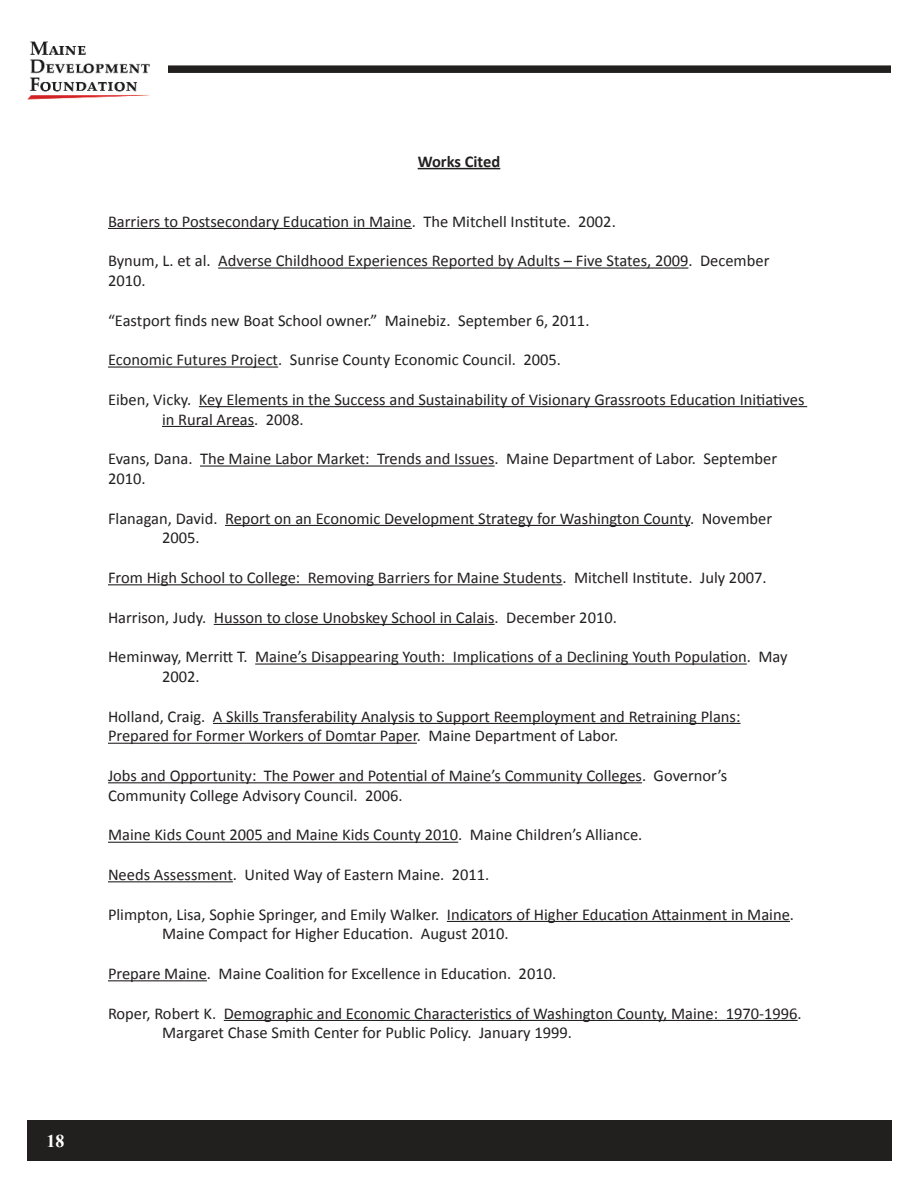
<style>
.page{position:relative;width:918px;height:1188px;background:#fff}
.page>*{position:absolute;margin:0;border:0;box-sizing:border-box;transform-origin:0 0}
.t1{font:700 18px "Times New Roman";color:#fff}
.t2{font:16.5px/19.8px "Calibri";color:#221f1f}
.t3{font:700 16.5px "Calibri";color:#221f1f}
</style>
<div class="page">
<img style="left:27px;top:41px;width:123px;height:59px">
<div style="left:168px;top:65px;width:723px;height:8px;background:#221f1f"></div>
<div style="left:27px;top:1120px;width:864px;height:41px;background:#221f1f"></div>
<hr style="left:418px;top:168px;width:82px;height:1px;background:#221f1f">
<hr style="left:108px;top:228px;width:304px;height:1px;background:#221f1f">
<hr style="left:218px;top:268px;width:470px;height:1px;background:#221f1f">
<hr style="left:108px;top:367px;width:170px;height:1px;background:#221f1f">
<hr style="left:199px;top:406px;width:608px;height:1px;background:#221f1f">
<hr style="left:162px;top:426px;width:92px;height:1px;background:#221f1f">
<hr style="left:200px;top:466px;width:295px;height:1px;background:#221f1f">
<hr style="left:225px;top:525px;width:465px;height:1px;background:#221f1f">
<hr style="left:108px;top:584px;width:454px;height:1px;background:#221f1f">
<hr style="left:214px;top:624px;width:281px;height:1px;background:#221f1f">
<hr style="left:255px;top:664px;width:492px;height:1px;background:#221f1f">
<hr style="left:213px;top:723px;width:528px;height:1px;background:#221f1f">
<hr style="left:108px;top:743px;width:309px;height:1px;background:#221f1f">
<hr style="left:108px;top:782px;width:534px;height:1px;background:#221f1f">
<hr style="left:108px;top:842px;width:350px;height:1px;background:#221f1f">
<hr style="left:108px;top:881px;width:125px;height:1px;background:#221f1f">
<hr style="left:447px;top:921px;width:343px;height:1px;background:#221f1f">
<hr style="left:108px;top:980px;width:99px;height:1px;background:#221f1f">
<hr style="left:224px;top:1020px;width:574px;height:1px;background:#221f1f">
<p class="t1" style="left:46px;top:1135px;width:19px">18</p>
<p class="t3" style="left:418px;top:151px;width:84px">Works Cited</p>
<p class="t2" style="left:108px;top:210px;width:509px">Barriers to Postsecondary Education in Maine. The Mitchell Institute. 2002.</p>
<p class="t2" style="left:108px;top:250px;width:663px">Bynum, L. et al. Adverse Childhood Experiences Reported by Adults – Five States, 2009. December<br>2010.</p>
<p class="t2" style="left:108px;top:309px;width:483px">“Eastport finds new Boat School owner.” Mainebiz. September 6, 2011.</p>
<p class="t2" style="left:108px;top:349px;width:455px">Economic Futures Project. Sunrise County Economic Council. 2005.</p>
<p class="t2" style="left:162px;top:389px;width:644px;text-indent:-54px">Eiben, Vicky. Key Elements in the Success and Sustainability of Visionary Grassroots Education Initiatives in Rural Areas. 2008.</p>
<p class="t2" style="left:108px;top:448px;width:671px">Evans, Dana. The Maine Labor Market: Trends and Issues. Maine Department of Labor. September<br>2010.</p>
<p class="t2" style="left:162px;top:507px;width:612px;text-indent:-54px">Flanagan, David. Report on an Economic Development Strategy for Washington County. November<br>2005.</p>
<p class="t2" style="left:108px;top:567px;width:660px">From High School to College: Removing Barriers for Maine Students. Mitchell Institute. July 2007.</p>
<p class="t2" style="left:108px;top:606px;width:510px">Harrison, Judy. Husson to close Unobskey School in Calais. December 2010.</p>
<p class="t2" style="left:162px;top:646px;width:627px;text-indent:-54px">Heminway, Merritt T. Maine’s Disappearing Youth: Implications of a Declining Youth Population. May<br>2002.</p>
<p class="t2" style="left:108px;top:705px;width:634px">Holland, Craig. A Skills Transferability Analysis to Support Reemployment and Retraining Plans:<br>Prepared for Former Workers of Domtar Paper. Maine Department of Labor.</p>
<p class="t2" style="left:108px;top:765px;width:621px">Jobs and Opportunity: The Power and Potential of Maine’s Community Colleges. Governor’s<br>Community College Advisory Council. 2006.</p>
<p class="t2" style="left:108px;top:824px;width:536px">Maine Kids Count 2005 and Maine Kids County 2010. Maine Children’s Alliance.</p>
<p class="t2" style="left:108px;top:864px;width:383px">Needs Assessment. United Way of Eastern Maine. 2011.</p>
<p class="t2" style="left:162px;top:903px;width:634px;text-indent:-54px">Plimpton, Lisa, Sophie Springer, and Emily Walker. Indicators of Higher Education Attainment in Maine.<br>Maine Compact for Higher Education. August 2010.</p>
<p class="t2" style="left:108px;top:963px;width:450px">Prepare Maine. Maine Coalition for Excellence in Education. 2010.</p>
<p class="t2" style="left:162px;top:1002px;width:641px;text-indent:-54px">Roper, Robert K. Demographic and Economic Characteristics of Washington County, Maine: 1970-1996.<br>Margaret Chase Smith Center for Public Policy. January 1999.</p>
</div>
